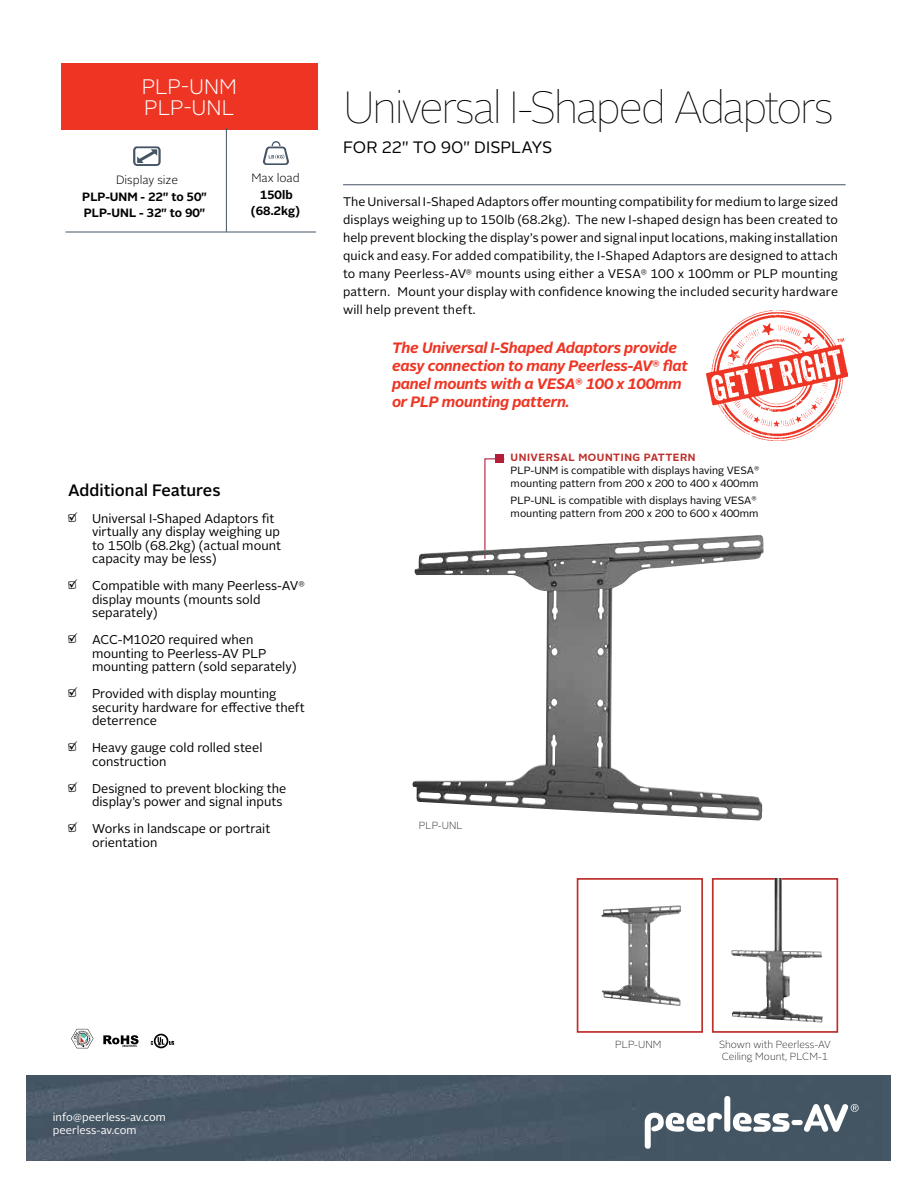
<style>
.page{position:relative;width:918px;height:1188px;background:#fff}
.page>*{position:absolute;margin:0;border:0;box-sizing:border-box;transform-origin:0 0}
.t1{font:100 45px "Alright Sans";letter-spacing:-.06em;color:#000}
.t2{font:300 21px/21px "Alright Sans";letter-spacing:-.005em;color:#fff}
.t3{font:16.5px "Alright Sans";letter-spacing:-.005em;color:#000}
.t4{font:500 16.5px "Alright Sans";color:#000}
.t5{font:italic 700 15px/18px "Alright Sans";letter-spacing:-.015em;color:#ee3524}
.t6{font:12.75px/13.5px "Alright Sans";color:#000}
.t7{font:12.45px/18px "Alright Sans";letter-spacing:.015em;color:#000;text-align:justify}
.t8{font:700 12px/16.5px "Alright Sans";color:#000;text-align:center}
.t9{font:300 12px "Alright Sans";color:#000}
.t10{font:11.25px/12.8px "Alright Sans";color:#fff}
.t11{font:10.5px/12.8px "Alright Sans";color:#000}
.t12{font:100 10.2px/11.6px "Alright Sans";color:#000}
.s1{font-family:"Checkbox Larger"}
.s2{font-weight:700;color:#be302b}
</style>
<div class="page">
<svg style="left:133px;top:146px;width:28px;height:20px"></svg>
<svg style="left:263px;top:141px;width:26px;height:24px"></svg>
<img style="left:706px;top:310px;width:141px;height:131px">
<hr style="left:343px;top:184px;width:503px;height:1px;background:#455464">
<div style="left:61px;top:63px;width:257px;height:67px;background:#ee3524"></div>
<img style="left:27px;top:1076px;width:864px;height:85px">
<svg style="left:645px;top:1113px;width:77px;height:36px"></svg>
<div style="left:724px;top:1096px;width:6px;height:36px;background:#fff;border-radius:3px"></div>
<svg style="left:733px;top:1113px;width:57px;height:19px"></svg>
<div style="left:792px;top:1120px;width:11px;height:5px;background:#fff;border-radius:3px"></div>
<svg style="left:803px;top:1103px;width:56px;height:30px"></svg>
<div style="left:154px;top:1034px;width:14px;height:14px;border:2px solid #000;border-radius:50%"></div>
<svg style="left:151px;top:1037px;width:23px;height:8px"></svg>
<hr style="left:65px;top:232px;width:251px;height:1px;background:#455464">
<hr style="left:226px;top:128px;width:1px;height:104px;background:#455464">
<svg style="left:484px;top:458px;width:21px;height:77px"></svg>
<div style="left:496px;top:454px;width:8px;height:9px;background:#b31f3b"></div>
<div style="left:712px;top:878px;width:126px;height:155px;border:2px solid #be302b"></div>
<svg style="left:71px;top:1029px;width:22px;height:19px"></svg>
<svg style="left:103px;top:1035px;width:36px;height:12px"></svg>
<img style="left:601px;top:905px;width:80px;height:101px">
<img style="left:413px;top:535px;width:351px;height:286px">
<img style="left:731px;top:878px;width:92px;height:144px">
<div style="left:577px;top:878px;width:126px;height:155px;border:2px solid #be302b"></div>
<h2 class="t2" style="left:142px;top:76px;width:97px">PLP-UNM<br>PLP-UNL</h2>
<p class="t9" style="left:116px;top:171px;width:64px">Display size</p>
<p class="t8" style="left:82px;top:189px;width:126px;text-align:left">PLP-UNM - 22" to 50"<br>PLP-UNL - 32" to 90"</p>
<p class="t9" style="left:251px;top:170px;width:50px">Max load</p>
<p class="t8" style="left:251px;top:186px;width:51px">150lb (68.2kg)</p>
<h3 class="t4" style="left:68px;top:479px;width:154px">Additional Features</h3>
<p class="t6" style="left:92px;top:512px;width:190px;text-indent:-24px"><span class="s1">•</span> Universal I-Shaped Adaptors fit virtually any display weighing up to 150lb (68.2kg) (actual mount capacity may be less)</p>
<p class="t6" style="left:92px;top:579px;width:214px;text-indent:-24px"><span class="s1">•</span> Compatible with many Peerless-AV<sup>® </sup>display mounts (mounts sold separately)</p>
<p class="t6" style="left:92px;top:633px;width:206px;text-indent:-24px"><span class="s1">•</span> ACC-M1020 required when mounting to Peerless-AV PLP mounting pattern (sold separately)</p>
<p class="t6" style="left:92px;top:687px;width:214px;text-indent:-24px"><span class="s1">•</span> Provided with display mounting security hardware for effective theft deterrence</p>
<p class="t6" style="left:92px;top:741px;width:172px;text-indent:-24px"><span class="s1">•</span> Heavy gauge cold rolled steel construction</p>
<p class="t6" style="left:92px;top:782px;width:196px;text-indent:-24px"><span class="s1">•</span> Designed to prevent blocking the display’s power and signal inputs</p>
<p class="t6" style="left:92px;top:822px;width:180px;text-indent:-24px"><span class="s1">•</span> Works in landscape or portrait orientation</p>
<h1 class="t1" style="left:343px;top:77px;width:492px">Universal I-Shaped Adaptors</h1>
<h3 class="t3" style="left:343px;top:136px;width:211px">FOR 22" TO 90" DISPLAYS</h3>
<p class="t7" style="left:343px;top:193px;width:497px">The Universal I-Shaped Adaptors offer mounting compatibility for medium to large sized displays weighing up to 150lb (68.2kg). The new I-shaped design has been created to help prevent blocking the display’s power and signal input locations, making installation quick and easy. For added compatibility, the I-Shaped Adaptors are designed to attach to many Peerless-AV<sup>®</sup> mounts using either a VESA<sup>®</sup> 100 x 100mm or PLP mounting pattern. Mount your display with confidence knowing the included security hardware will help prevent theft.</p>
<p class="t5" style="left:392px;top:339px;width:297px">The Universal I-Shaped Adaptors provide easy connection to many Peerless-AV<sup>®</sup> flat panel mounts with a VESA<sup>®</sup> 100 x 100mm or PLP mounting pattern.</p>
<p class="t11" style="left:511px;top:451px;width:250px"><span class="s2">UNIVERSAL MOUNTING PATTERN<br></span>PLP-UNM is compatible with displays having VESA<sup>® </sup>mounting pattern from 200 x 200 to 400 x 400mm</p>
<p class="t11" style="left:511px;top:494px;width:249px">PLP-UNL is compatible with displays having VESA<sup>® </sup>mounting pattern from 200 x 200 to 600 x 400mm</p>
<p class="t12" style="left:419px;top:819px;width:45px">PLP-UNL</p>
<p class="t10" style="left:53px;top:1111px;width:114px">info@peerless-av.com peerless-av.com</p>
<p class="t12" style="left:615px;top:1039px;width:48px">PLP-UNM</p>
<p class="t12" style="left:719px;top:1039px;width:113px">Shown with Peerless-AV<br>Ceiling Mount, PLCM-1</p>
</div>
